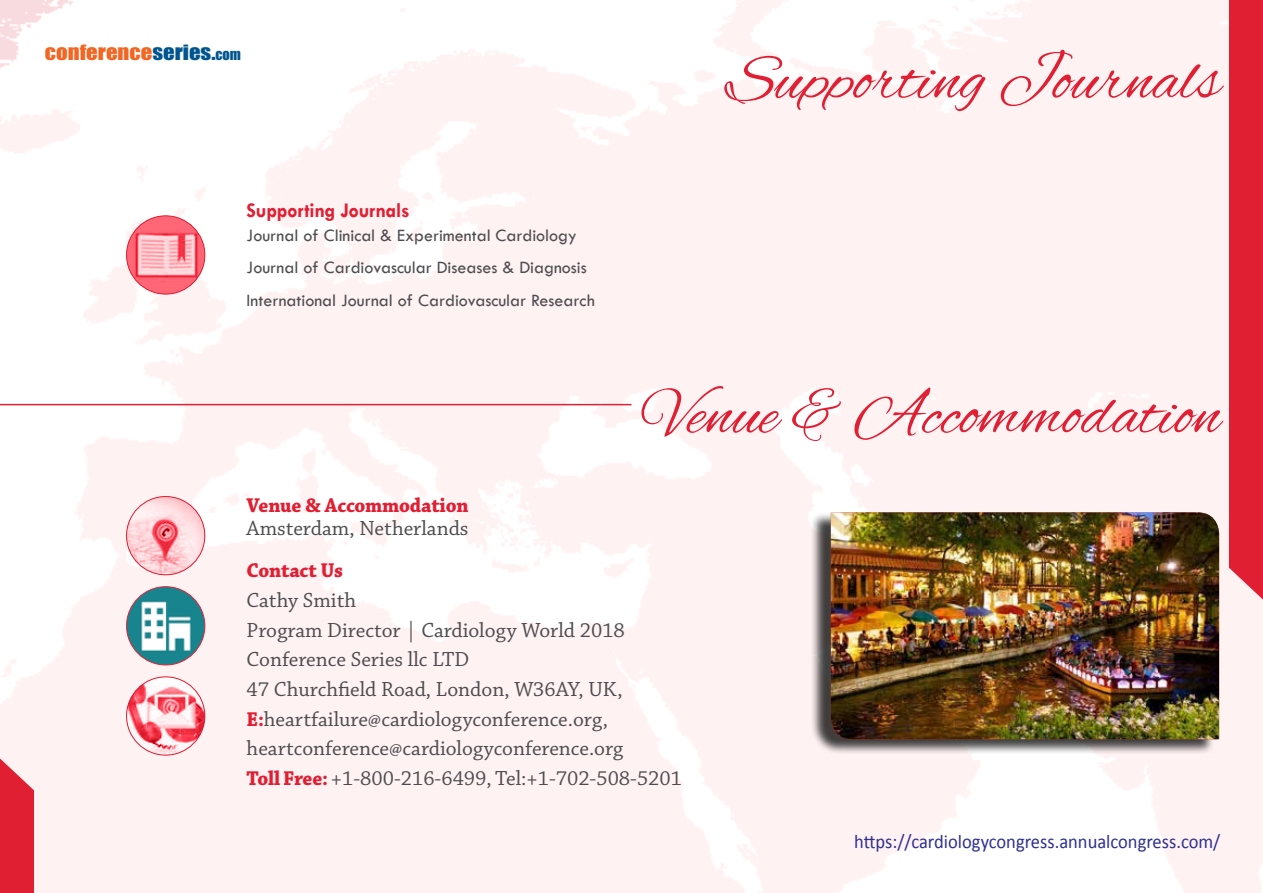
<style>
.page{position:relative;width:1263px;height:893px;background:#fff}
.page>*{position:absolute;margin:0;border:0;box-sizing:border-box;transform-origin:0 0}
.t1{font:66.6px "Alex Brush";color:#e11f33}
.t2{font:21.45px/29.7px "Chaparral Pro";color:#4d4d4f}
.t3{font:700 21px "Chaparral Pro";letter-spacing:-.01em;color:#e11f33;scale:.95 1}
.t4{font:700 21px "Tw Cen";letter-spacing:-.01em;color:#e11f33;scale:.95 1}
.t5{font:19.5px "Calibri";color:#2e3092;scale:.95 1}
.t6{font:19.5px "Impact";color:#f26522;scale:1.16 1}
.t7{font:18px/32.2px "Tw Cen";color:#4d4d4f}
.s1{color:#00558f}
.s2{font-size:13.95px;color:#00558f}
.s3{font-weight:700;font-size:21px;color:#e11f33}
</style>
<div class="page">
<img style="left:0;top:0;width:1263px;height:893px">
<svg style="left:0;top:758px;width:34px;height:135px;background:#e4384a"></svg>
<div style="left:1229px;top:0;width:34px;height:600px;background:#e11f33"></div>
<div style="left:44px;top:43px;width:198px;height:19px;background:#fff"></div>
<img style="left:127px;top:677px;width:78px;height:78px">
<div style="left:126px;top:677px;width:79px;height:78px;border:1px solid #e11f33;border-radius:50%"></div>
<img style="left:127px;top:497px;width:78px;height:78px">
<div style="left:126px;top:496px;width:79px;height:79px;border:1px solid #e11f33;border-radius:50%"></div>
<img style="left:127px;top:216px;width:78px;height:78px">
<div style="left:126px;top:216px;width:79px;height:78px;border:1px solid #e11f33;border-radius:50%"></div>
<img style="left:127px;top:587px;width:78px;height:78px">
<div style="left:126px;top:586px;width:79px;height:79px;border:1px solid #e11f33;border-radius:50%"></div>
<div style="left:810px;top:512px;width:404px;height:243px;background:#000;opacity:.75"></div>
<img style="left:831px;top:512px;width:388px;height:227px">
<hr style="left:0;top:404px;width:631px;height:1px;background:#e11f33">
<p class="t6" style="left:45px;top:37px;width:170px">CONFERENCE<span class="s1">SERIES.</span><span class="s2">COM</span></p>
<p class="t4" style="left:247px;top:198px;width:173px">Supporting Journals</p>
<p class="t7" style="left:247px;top:219px;width:350px">Journal of Clinical &amp; Experimental Cardiology<br>Journal of Cardiovascular Diseases &amp; Diagnosis<br>International Journal of Cardiovascular Research</p>
<h1 class="t1" style="left:725px;top:42px;width:496px">Supporting Journals</h1>
<h1 class="t1" style="left:643px;top:377px;width:579px">Venue &amp; Accommodation</h1>
<p class="t3" style="left:247px;top:493px;width:235px">Venue &amp; Accommodation</p>
<p class="t2" style="left:247px;top:515px;width:223px">Amsterdam, Netherlands</p>
<p class="t3" style="left:247px;top:558px;width:103px">Contact Us</p>
<p class="t2" style="left:247px;top:586px;width:437px">Cathy Smith<br>Program Director | Cardiology World 2018<br>Conference Series llc LTD<br>47 Churchfield Road, London, W36AY, UK, <span class="s3">E:</span>heartfailure@cardiologyconference.org, heartconference@cardiologyconference.org<br><span class="s3">Toll Free:</span> +1-800-216-6499, Tel:+1-702-508-5201</p>
<p class="t5" style="left:854px;top:829px;width:387px">https://cardiologycongress.annualcongress.com/</p>
</div>
